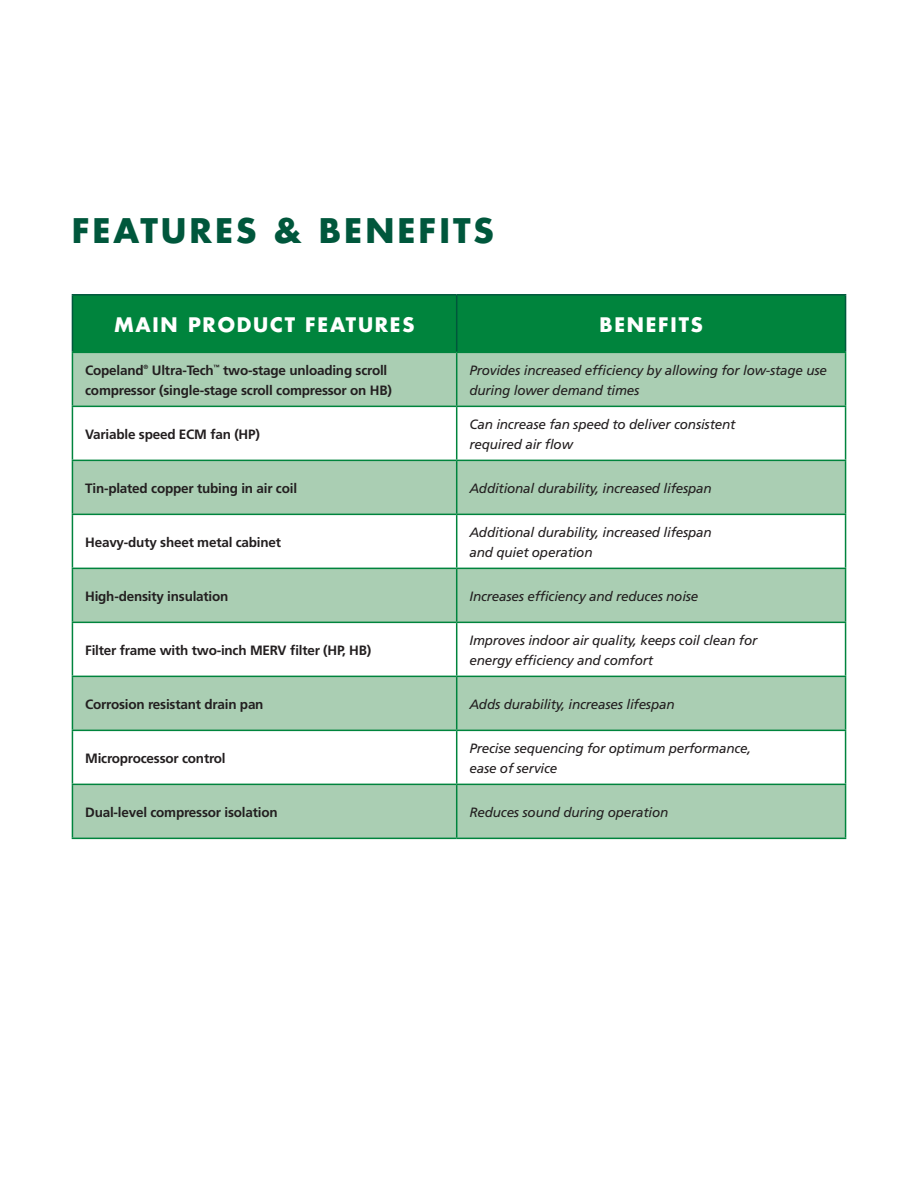
<style>
.page{position:relative;width:918px;height:1188px;background:#fff}
.page>*{position:absolute;margin:0;border:0;box-sizing:border-box;transform-origin:0 0}
.t1{font:700 33px "Futura Std";letter-spacing:.09em;color:#00573c}
.t2{font:700 19.5px "Futura Std";letter-spacing:.09em;color:#fff}
.t3{font:italic 13.5px/19.5px "Frutiger";letter-spacing:-.015em;color:#231f20}
.t4{font:700 13.5px/19.5px "Frutiger LT Std";letter-spacing:-.015em;color:#231f20}
.t5{font:700 6.15px "Frutiger LT Std";color:#231f20}
</style>
<div class="page">
<div style="left:73px;top:296px;width:772px;height:56px;background:#00843d"></div>
<div style="left:73px;top:353px;width:772px;height:485px;background:#aaceb3"></div>
<svg style="left:73px;top:407px;width:383px;height:377px"></svg>
<svg style="left:457px;top:407px;width:388px;height:377px"></svg>
<hr style="left:72px;top:296px;width:1px;height:56px;background:#00573c">
<hr style="left:72px;top:294px;width:385px;height:2px;background:#00573c">
<hr style="left:456px;top:296px;width:1px;height:56px;background:#00573c">
<hr style="left:457px;top:294px;width:389px;height:2px;background:#00573c">
<hr style="left:845px;top:296px;width:1px;height:56px;background:#00573c">
<hr style="left:72px;top:352px;width:385px;height:1px;background:#00843d">
<hr style="left:72px;top:353px;width:1px;height:53px;background:#00843d">
<hr style="left:457px;top:352px;width:389px;height:1px;background:#00843d">
<hr style="left:456px;top:353px;width:1px;height:53px;background:#00843d">
<hr style="left:845px;top:353px;width:1px;height:53px;background:#00843d">
<hr style="left:72px;top:406px;width:385px;height:1px;background:#00843d">
<hr style="left:72px;top:407px;width:1px;height:53px;background:#00843d">
<hr style="left:457px;top:406px;width:389px;height:1px;background:#00843d">
<hr style="left:456px;top:407px;width:1px;height:53px;background:#00843d">
<hr style="left:845px;top:407px;width:1px;height:53px;background:#00843d">
<hr style="left:72px;top:460px;width:385px;height:1px;background:#00843d">
<hr style="left:72px;top:461px;width:1px;height:53px;background:#00843d">
<hr style="left:457px;top:460px;width:389px;height:1px;background:#00843d">
<hr style="left:456px;top:461px;width:1px;height:53px;background:#00843d">
<hr style="left:845px;top:461px;width:1px;height:53px;background:#00843d">
<hr style="left:72px;top:514px;width:385px;height:1px;background:#00843d">
<hr style="left:72px;top:515px;width:1px;height:53px;background:#00843d">
<hr style="left:457px;top:514px;width:389px;height:1px;background:#00843d">
<hr style="left:456px;top:515px;width:1px;height:53px;background:#00843d">
<hr style="left:845px;top:515px;width:1px;height:53px;background:#00843d">
<hr style="left:72px;top:568px;width:385px;height:1px;background:#00843d">
<hr style="left:72px;top:569px;width:1px;height:53px;background:#00843d">
<hr style="left:457px;top:568px;width:389px;height:1px;background:#00843d">
<hr style="left:456px;top:569px;width:1px;height:53px;background:#00843d">
<hr style="left:845px;top:569px;width:1px;height:53px;background:#00843d">
<hr style="left:72px;top:622px;width:385px;height:1px;background:#00843d">
<hr style="left:72px;top:623px;width:1px;height:53px;background:#00843d">
<hr style="left:457px;top:622px;width:389px;height:1px;background:#00843d">
<hr style="left:456px;top:623px;width:1px;height:53px;background:#00843d">
<hr style="left:845px;top:623px;width:1px;height:53px;background:#00843d">
<hr style="left:72px;top:676px;width:385px;height:1px;background:#00843d">
<hr style="left:72px;top:677px;width:1px;height:53px;background:#00843d">
<hr style="left:457px;top:676px;width:389px;height:1px;background:#00843d">
<hr style="left:456px;top:677px;width:1px;height:53px;background:#00843d">
<hr style="left:845px;top:677px;width:1px;height:53px;background:#00843d">
<hr style="left:72px;top:730px;width:385px;height:1px;background:#00843d">
<hr style="left:72px;top:731px;width:1px;height:53px;background:#00843d">
<hr style="left:457px;top:730px;width:389px;height:1px;background:#00843d">
<hr style="left:456px;top:731px;width:1px;height:53px;background:#00843d">
<hr style="left:845px;top:731px;width:1px;height:53px;background:#00843d">
<hr style="left:72px;top:784px;width:385px;height:1px;background:#00843d">
<hr style="left:72px;top:785px;width:1px;height:53px;background:#00843d">
<hr style="left:457px;top:784px;width:389px;height:1px;background:#00843d">
<hr style="left:456px;top:785px;width:1px;height:53px;background:#00843d">
<hr style="left:845px;top:785px;width:1px;height:53px;background:#00843d">
<hr style="left:72px;top:838px;width:385px;height:1px;background:#00843d">
<hr style="left:457px;top:838px;width:389px;height:1px;background:#00843d">
<p class="t1" style="left:72px;top:209px;width:424px">FEATURES &amp; BENEFITS</p>
<p class="t2" style="left:115px;top:311px;width:301px">MAIN PRODUCT FEATURES</p>
<p class="t2" style="left:599px;top:311px;width:105px">BENEFITS</p>
<p class="t4" style="left:85px;top:361px;width:60px">Copeland</p>
<p class="t5" style="left:144px;top:363px;width:6px">®</p>
<p class="t4" style="left:152px;top:361px;width:63px">Ultra-Tech</p>
<p class="t5" style="left:214px;top:363px;width:8px">™</p>
<p class="t4" style="left:85px;top:361px;width:308px;text-indent:138px">two-stage unloading scroll compressor (single-stage scroll compressor on HB)</p>
<p class="t3" style="left:469px;top:361px;width:359px">Provides increased efficiency by allowing for low-stage use during lower demand times</p>
<p class="t4" style="left:85px;top:424px;width:176px">Variable speed ECM fan (HP)</p>
<p class="t3" style="left:469px;top:415px;width:267px">Can increase fan speed to deliver consistent required air flow</p>
<p class="t4" style="left:85px;top:478px;width:213px">Tin-plated copper tubing in air coil</p>
<p class="t3" style="left:469px;top:478px;width:244px">Additional durability, increased lifespan</p>
<p class="t4" style="left:85px;top:532px;width:197px">Heavy-duty sheet metal cabinet</p>
<p class="t3" style="left:469px;top:523px;width:244px">Additional durability, increased lifespan and quiet operation</p>
<p class="t4" style="left:85px;top:586px;width:145px">High-density insulation</p>
<p class="t3" style="left:469px;top:586px;width:231px">Increases efficiency and reduces noise</p>
<p class="t4" style="left:85px;top:640px;width:288px">Filter frame with two-inch MERV filter (HP, HB)</p>
<p class="t3" style="left:469px;top:631px;width:289px">Improves indoor air quality, keeps coil clean for energy efficiency and comfort</p>
<p class="t4" style="left:85px;top:694px;width:180px">Corrosion resistant drain pan</p>
<p class="t3" style="left:469px;top:694px;width:207px">Adds durability, increases lifespan</p>
<p class="t4" style="left:85px;top:748px;width:142px">Microprocessor control</p>
<p class="t3" style="left:469px;top:739px;width:283px">Precise sequencing for optimum performance, ease of service</p>
<p class="t4" style="left:85px;top:802px;width:194px">Dual-level compressor isolation</p>
<p class="t3" style="left:469px;top:802px;width:200px">Reduces sound during operation</p>
</div>
